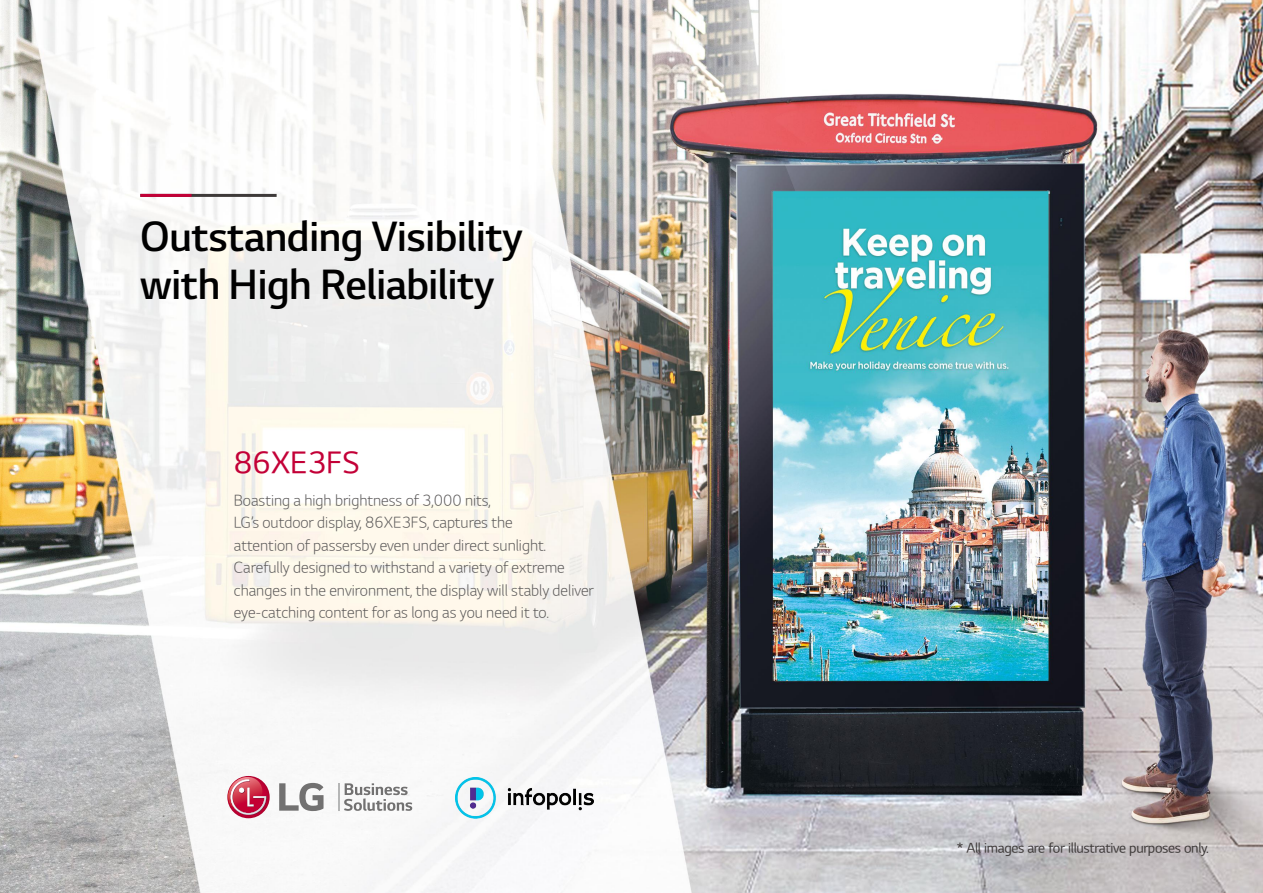
<style>
.page{position:relative;width:1263px;height:893px;background:#fff}
.page>*{position:absolute;margin:0;border:0;box-sizing:border-box;transform-origin:0 0}
.t1{font:40.5px/48px "LG Sm Haotf TSB";letter-spacing:-.01em;color:#000}
.t2{font:30px "LG Sm Haotf TR";color:#c30037}
.t3{font:15px/22.5px "LG Sm Haotf TL";color:#595757}
.t4{font:13.5px "LG Sm Haotf TR";letter-spacing:-.025em;color:#3e3a39}
</style>
<div class="page">
<img style="left:0;top:0;width:1263px;height:893px">
<svg style="left:344px;top:783px;width:68px;height:28px"></svg>
<hr style="left:338px;top:783px;width:2px;height:28px;background:#b5b6b6">
<svg style="left:279px;top:783px;width:44px;height:28px"></svg>
<svg style="left:227px;top:776px;width:43px;height:42px"></svg>
<svg style="left:226px;top:777px;width:41px;height:38px"></svg>
<hr style="left:140px;top:194px;width:137px;height:3px;background:#3e3a39">
<hr style="left:140px;top:194px;width:52px;height:3px;background:#c30037">
<img style="left:456px;top:778px;width:137px;height:41px">
<h1 class="t1" style="left:140px;top:215px;width:384px">Outstanding Visibility with High Reliability</h1>
<h2 class="t2" style="left:234px;top:449px;width:127px">86XE3FS</h2>
<p class="t3" style="left:234px;top:490px;width:362px">Boasting a high brightness of 3,000 nits,<br>LG’s outdoor display, 86XE3FS, captures the<br>attention of passersby even under direct sunlight.<br>Carefully designed to withstand a variety of extreme changes in the environment, the display will stably deliver eye-catching content for as long as you need it to.</p>
<p class="t4" style="left:957px;top:842px;width:254px">* All images are for illustrative purposes only.</p>
</div>
